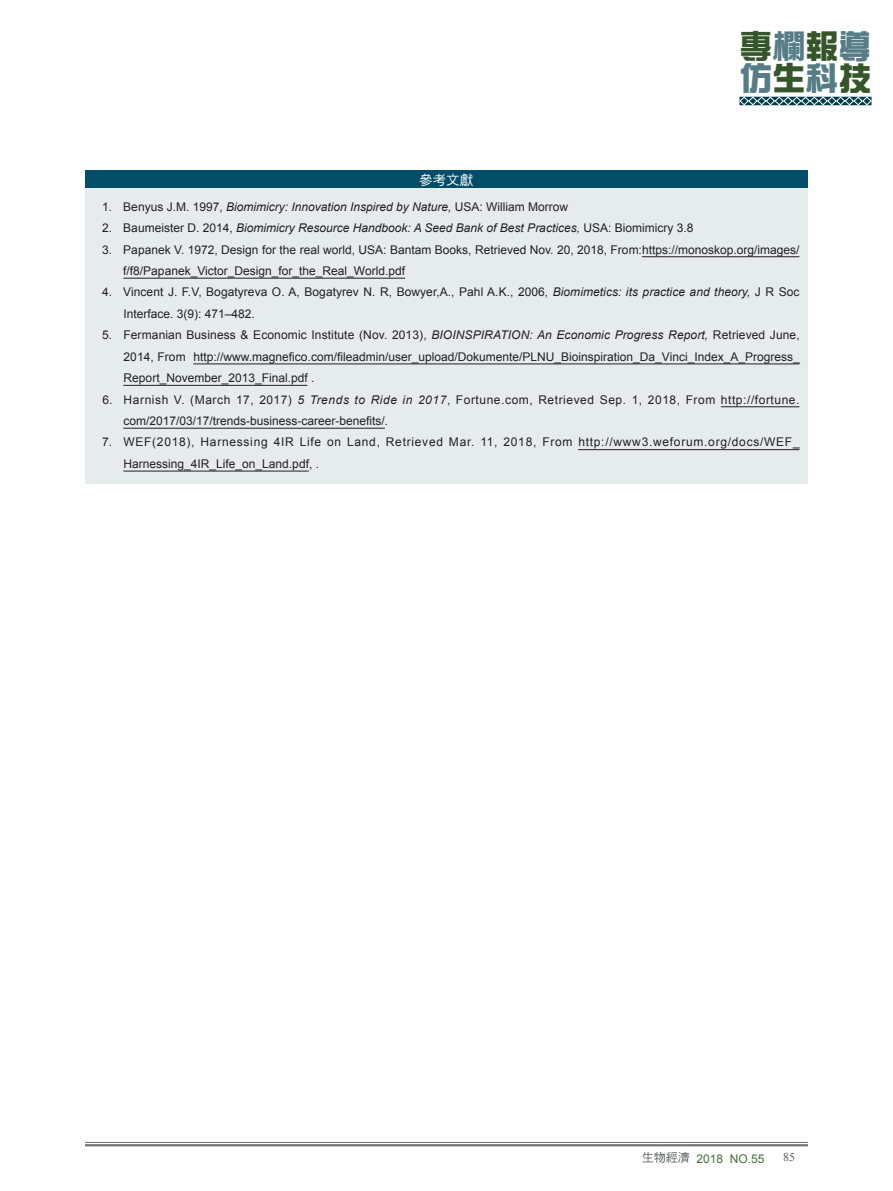
<style>
.page{position:relative;width:893px;height:1191px;background:#fff}
.page>*{position:absolute;margin:0;border:0;box-sizing:border-box;transform-origin:0 0}
.t1{font:33px/32px "DF Zong Yi W9 WINP BF";color:#35552b}
.t2{font:13.5px "DF Hei W5 WINP BF";color:#fff}
.t3{font:12px/21.5px "Arial";color:#231f20}
.t4{font:italic 12px "Arial";color:#231f20}
.t5{font:12px/21.5px "Arial";letter-spacing:.045em;color:#231f20}
.t6{font:12px/21.5px "Arial";letter-spacing:.06em;color:#231f20}
.t7{font:12px "Arial";color:#44703c}
.t8{font:12px "Times New Roman";color:#57585a}
.s1{color:#567c86}
.s2{font-style:normal}
.s3{font-style:italic}
.s4{font-family:"DF Hei W5 WIN BF";color:#57585a}
</style>
<div class="page">
<hr style="left:85px;top:1142px;width:723px;height:1px;background:#6c6d70">
<hr style="left:85px;top:1144px;width:723px;height:2px;background:#6c6d70">
<svg style="left:739px;top:96px;width:133px;height:10px"></svg>
<div style="left:85px;top:170px;width:723px;height:18px;background:#034d68"></div>
<div style="left:85px;top:188px;width:723px;height:295px;background:#e6ecee"></div>
<hr style="left:642px;top:256px;width:157px;height:1px;background:#231f20">
<hr style="left:123px;top:278px;width:282px;height:1px;background:#231f20">
<hr style="left:193px;top:363px;width:606px;height:1px;background:#231f20">
<hr style="left:123px;top:385px;width:184px;height:1px;background:#231f20">
<hr style="left:721px;top:406px;width:78px;height:1px;background:#231f20">
<hr style="left:123px;top:428px;width:262px;height:1px;background:#231f20">
<hr style="left:578px;top:449px;width:221px;height:1px;background:#231f20">
<hr style="left:123px;top:471px;width:186px;height:1px;background:#231f20">
<h1 class="t1" style="left:739px;top:30px;width:133px">專<span class="s1">欄</span>報<span class="s1">導仿</span>生<span class="s1">科</span>技</h1>
<p class="t2" style="left:419px;top:173px;width:55px">參考文獻</p>
<p class="t4" style="left:102px;top:199px;width:468px"><span class="s2">1. Benyus J.M. 1997,</span> Biomimicry: Innovation Inspired by Nature, <span class="s2">USA: William Morrow</span></p>
<p class="t4" style="left:102px;top:220px;width:593px"><span class="s2">2. Baumeister D. 2014,</span> Biomimicry Resource Handbook: A Seed Bank of Best Practices, <span class="s2">USA: Biomimicry 3.8</span></p>
<p class="t3" style="left:123px;top:239px;width:678px;text-indent:-21px">3. Papanek V. 1972, Design for the real world, USA: Bantam Books, Retrieved Nov. 20, 2018, From:https://monoskop.org/images/ f/f8/Papanek_Victor_Design_for_the_Real_World.pdf</p>
<p class="t3" style="left:123px;top:282px;width:678px;text-indent:-21px">4. Vincent J. F.V, Bogatyreva O. A, Bogatyrev N. R, Bowyer,A., Pahl A.K., 2006, <span class="s3">Biomimetics: its practice and theory,</span> J R Soc<br>Interface. 3(9): 471–482.</p>
<p class="t3" style="left:124px;top:324px;width:678px;text-align:justify;text-indent:-22px">5. Fermanian Business &amp; Economic Institute (Nov. 2013), <span class="s3">BIOINSPIRATION: An Economic Progress Report,</span> Retrieved June, 2014, From http://www.magnefico.com/fileadmin/user_upload/Dokumente/PLNU_Bioinspiration_Da_Vinci_Index_A_Progress_ Report_November_2013_Final.pdf .</p>
<p class="t5" style="left:123px;top:389px;width:678px;text-indent:-21px">6. Harnish V. (March 17, 2017) <span class="s3">5 Trends to Ride in 2017</span>, Fortune.com, Retrieved Sep. 1, 2018, From http://fortune. com/2017/03/17/trends-business-career-benefits/.</p>
<p class="t6" style="left:124px;top:431px;width:678px;text-indent:-21px">7. WEF(2018), Harnessing 4IR Life on Land, Retrieved Mar. 11, 2018, From http://www3.weforum.org/docs/WEF_<br>Harnessing_4IR_Life_on_Land.pdf, .</p>
<p class="t7" style="left:642px;top:1150px;width:124px"><span class="s4">生物經濟</span> 2018 NO.55</p>
<p class="t8" style="left:783px;top:1149px;width:13px">85</p>
</div>
